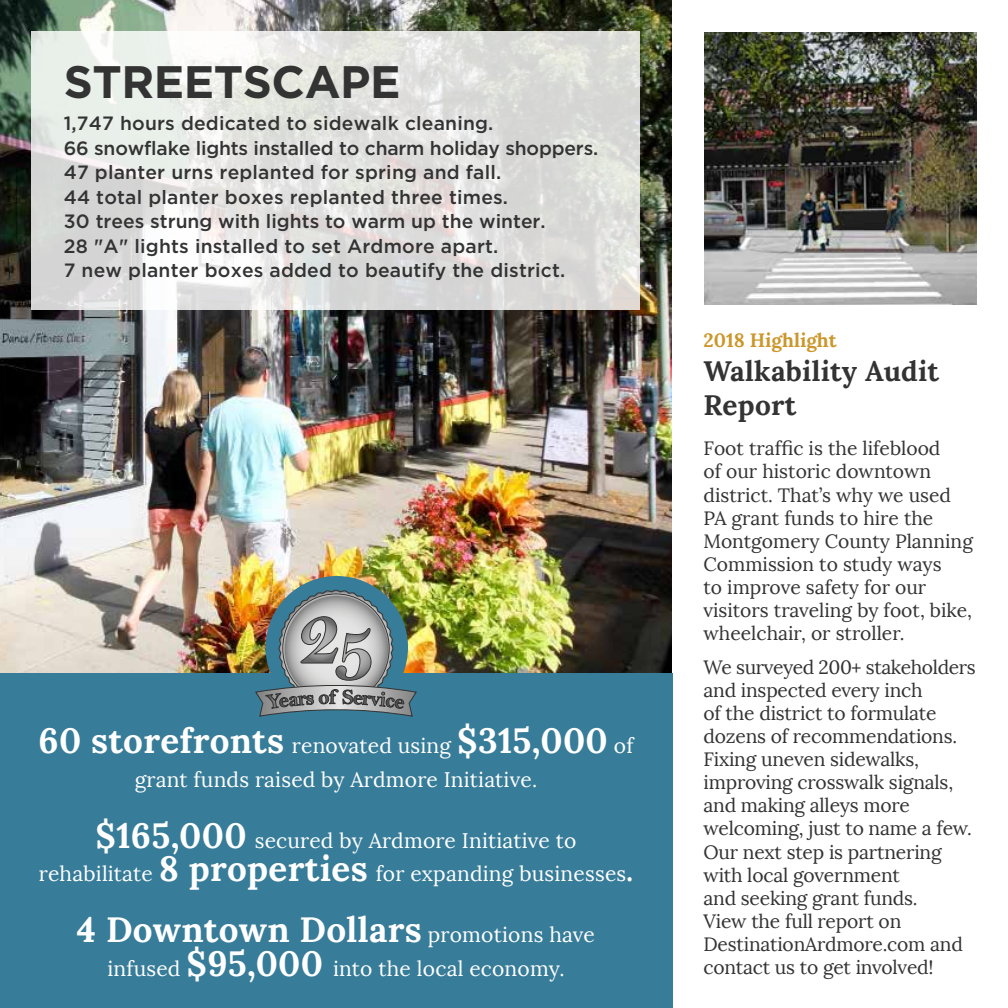
<style>
.page{position:relative;width:1008px;height:1008px;background:#fff}
.page>*{position:absolute;margin:0;border:0;box-sizing:border-box;transform-origin:0 0}
.t1{font:700 45.5px "Gotham";letter-spacing:-.01em;color:#333}
.t2{font:700 35px "Lora";letter-spacing:.01em;color:#fff}
.t3{font:700 28px/33.6px "Lora";letter-spacing:.01em;color:#333}
.t4{font:21px/33.2px "Lora";letter-spacing:.01em;color:#fff;text-align:center}
.t5{font:19.25px/23.1px "Lora";letter-spacing:-.01em;color:#333}
.t6{font:500 19.25px/24.5px "Gotham";letter-spacing:.01em;color:#333}
.t7{font:700 19.25px "Lora";color:#cb972b}
.s1{font-weight:400;font-size:21px}
.s2{font-weight:700;font-size:35px}
.s3{font-weight:700;font-size:28px}
</style>
<div class="page">
<img style="left:0;top:0;width:673px;height:674px">
<svg style="left:32px;top:32px;width:608px;height:278px;background:#e2e3e0"></svg>
<img style="left:705px;top:32px;width:271px;height:272px">
<div style="left:266px;top:576px;width:142px;height:142px;background:#377c99;border-radius:50%"></div>
<div style="left:0;top:674px;width:673px;height:334px;background:#377c99"></div>
<img style="left:255px;top:590px;width:162px;height:126px">
<h1 class="t1" style="left:64px;top:56px;width:338px">STREETSCAPE</h1>
<p class="t6" style="left:64px;top:111px;width:536px">1,747 hours dedicated to sidewalk cleaning.<br>66 snowflake lights installed to charm holiday shoppers.<br>47 planter urns replanted for spring and fall.<br>44 total planter boxes replanted three times.<br>30 trees strung with lights to warm up the winter.<br>28 "A" lights installed to set Ardmore apart.<br>7 new planter boxes added to beautify the district.</p>
<h2 class="t2" style="left:39px;top:718px;width:596px">60 storefronts <span class="s1">renovated using</span> $315,000 <span class="s1">of</span></h2>
<p class="t4" style="left:135px;top:763px;width:404px">grant funds raised by Ardmore Initiative.</p>
<p class="t4" style="left:39px;top:824px;width:596px"><span class="s2">$165,000</span> secured by Ardmore Initiative to rehabilitate <span class="s2">8 properties</span> for expanding businesses<span class="s3">.</span></p>
<h2 class="t2" style="left:77px;top:907px;width:520px">4 Downtown Dollars <span class="s1">promotions have</span></h2>
<p class="t4" style="left:107px;top:952px;width:459px">infused <span class="s2">$95,000</span> into the local economy.</p>
<p class="t7" style="left:704px;top:328px;width:135px">2018 Highlight</p>
<h3 class="t3" style="left:704px;top:354px;width:237px">Walkability Audit<br>Report</h3>
<p class="t5" style="left:704px;top:437px;width:271px">Foot traffic is the lifeblood<br>of our historic downtown district. That’s why we used<br>PA grant funds to hire the<br>Montgomery County Planning<br>Commission to study ways<br>to improve safety for our visitors traveling by foot, bike, wheelchair, or stroller.</p>
<p class="t5" style="left:704px;top:656px;width:274px">We surveyed 200+ stakeholders and inspected every inch<br>of the district to formulate dozens of recommendations.<br>Fixing uneven sidewalks, improving crosswalk signals, and making alleys more welcoming, just to name a few.<br>Our next step is partnering with local government<br>and seeking grant funds.<br>View the full report on<br>DestinationArdmore.com and contact us to get involved!</p>
</div>
